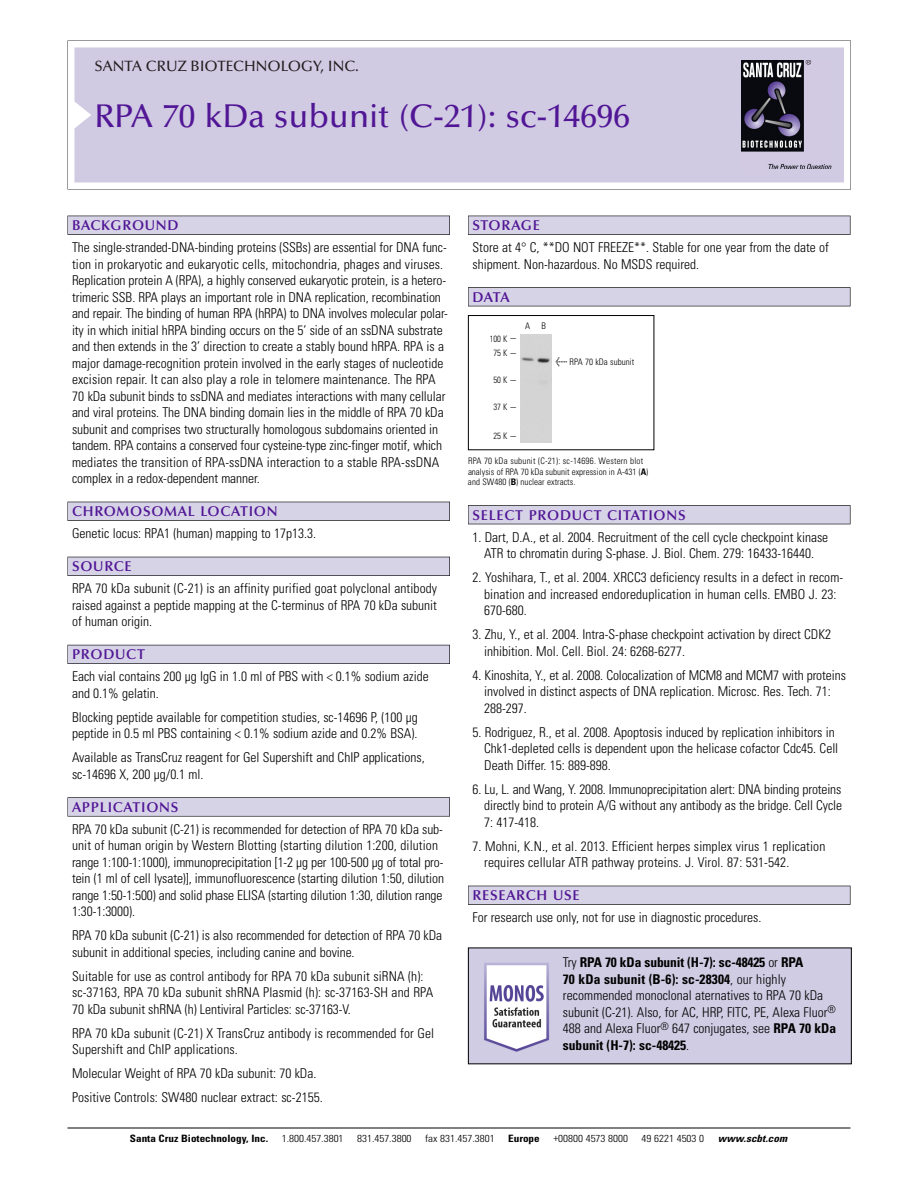
<style>
.page{position:relative;width:918px;height:1188px;background:#fff}
.page>*{position:absolute;margin:0;border:0;box-sizing:border-box;transform-origin:0 0}
.t1{font:500 33px "Optima";color:#511695}
.t2{font:500 15px "Optima";color:#231f20}
.t3{font:600 14.25px "Optima";letter-spacing:.05em;color:#511695}
.t4{font:300 condensed 13.5px/16.5px "Univers";color:#000}
.t5{font:300 condensed 10.2px "Univers";color:#000;scale:1.1 1}
.t6{font:700 condensed 10.2px "Univers";color:#000;scale:1.1 1}
.t7{font:italic 700 condensed 10.2px "Univers";letter-spacing:.005em;color:#000;scale:1.1 1}
.t8{font:300 condensed 9px/10.5px "Univers";letter-spacing:.005em;color:#000}
.t9{font:300 condensed 9px/14.4px "Univers";letter-spacing:.005em;color:#000;text-align:center;scale:.95 1}
.s1{font-family:"Meta Plus";font-weight:400;font-stretch:normal;font-size:10.5px}
.s2{font-weight:700}
</style>
<div class="page">
<svg style="left:68px;top:40px;width:783px;height:149px"></svg>
<div style="left:74px;top:47px;width:770px;height:135px;background:#d1cae3"></div>
<img style="left:741px;top:60px;width:90px;height:108px">
<div style="left:68px;top:216px;width:382px;height:19px;background:#525155"></div>
<div style="left:68px;top:216px;width:381px;height:18px;background:#d7d3e7"></div>
<div style="left:68px;top:502px;width:382px;height:19px;background:#515055"></div>
<div style="left:68px;top:502px;width:381px;height:18px;background:#d7d3e7"></div>
<div style="left:68px;top:557px;width:382px;height:19px;background:#525158"></div>
<div style="left:68px;top:557px;width:381px;height:18px;background:#d7d3e7"></div>
<div style="left:68px;top:645px;width:382px;height:19px;background:#54535a"></div>
<div style="left:68px;top:645px;width:381px;height:18px;background:#d7d3e7"></div>
<svg style="left:68px;top:797px;width:382px;height:20px"></svg>
<div style="left:68px;top:798px;width:381px;height:18px;background:#d7d3e7"></div>
<div style="left:468px;top:216px;width:382px;height:19px;background:#525155"></div>
<div style="left:468px;top:216px;width:382px;height:18px;background:#d7d3e7"></div>
<div style="left:468px;top:287px;width:382px;height:19px;background:#525155"></div>
<div style="left:468px;top:288px;width:382px;height:18px;background:#d7d3e7"></div>
<div style="left:468px;top:505px;width:382px;height:19px;background:#525156"></div>
<div style="left:468px;top:506px;width:382px;height:18px;background:#d7d3e7"></div>
<div style="left:468px;top:886px;width:382px;height:19px;background:#515055"></div>
<div style="left:468px;top:886px;width:382px;height:18px;background:#d7d3e7"></div>
<hr style="left:68px;top:1128px;width:782px;height:1px;background:#000">
<div style="left:468px;top:315px;width:186px;height:135px;border:1px solid #000"></div>
<div style="left:520px;top:334px;width:31px;height:108px;background:#d4d4d4"></div>
<img style="left:470px;top:950px;width:380px;height:112px">
<p class="t2" style="left:94px;top:61px;width:266px">SANTA CRUZ BIOTECHNOLOGY, INC.</p>
<h1 class="t1" style="left:94px;top:103px;width:537px">RPA 70 kDa subunit (C-21): sc-14696</h1>
<p class="t3" style="left:72px;top:219px;width:108px">BACKGROUND</p>
<p class="t4" style="left:72px;top:240px;width:378px">The single-stranded-DNA-binding proteins (SSBs) are essential for DNA func&shy;tion in prokaryotic and eukaryotic cells, mitochondria, phages and viruses.<br>Replication protein A (RPA), a highly conserved eukaryotic protein, is a hetero&shy;trimeric SSB. RPA plays an important role in DNA replication, recombination and repair. The binding of human RPA (hRPA) to DNA involves molecular polar&shy;ity in which initial hRPA binding occurs on the 5’ side of an ssDNA substrate and then extends in the 3’ direction to create a stably bound hRPA. RPA is a major damage-recognition protein involved in the early stages of nucleotide excision repair. It can also play a role in telomere maintenance. The RPA 70 kDa subunit binds to ssDNA and mediates interactions with many cellular and viral proteins. The DNA binding domain lies in the middle of RPA 70 kDa subunit and comprises two structurally homologous subdomains oriented in tandem. RPA contains a conserved four cysteine-type zinc-finger motif, which mediates the transition of RPA-ssDNA interaction to a stable RPA-ssDNA complex in a redox-dependent manner.</p>
<p class="t3" style="left:72px;top:506px;width:207px">CHROMOSOMAL LOCATION</p>
<p class="t4" style="left:72px;top:526px;width:246px">Genetic locus: RPA1 (human) mapping to 17p13.3.</p>
<p class="t3" style="left:72px;top:561px;width:61px">SOURCE</p>
<p class="t4" style="left:72px;top:581px;width:367px;text-align:justify">RPA 70 kDa subunit (C-21) is an affinity purified goat polyclonal antibody raised against a peptide mapping at the C-terminus of RPA 70 kDa subunit of human origin.</p>
<p class="t3" style="left:72px;top:649px;width:74px">PRODUCT</p>
<p class="t4" style="left:72px;top:669px;width:358px">Each vial contains 200 µg IgG in 1.0 ml of PBS with &lt; 0.1% sodium azide and 0.1% gelatin.</p>
<p class="t4" style="left:72px;top:710px;width:347px">Blocking peptide available for competition studies, sc-14696 P, (100 µg peptide in 0.5 ml PBS containing &lt; 0.1% sodium azide and 0.2% BSA).</p>
<p class="t4" style="left:72px;top:750px;width:354px">Available as TransCruz reagent for Gel Supershift and ChIP applications, sc-14696 X, 200 µg/0.1 ml.</p>
<p class="t3" style="left:72px;top:801px;width:108px">APPLICATIONS</p>
<p class="t4" style="left:72px;top:822px;width:374px">RPA 70 kDa subunit (C-21) is recommended for detection of RPA 70 kDa sub&shy;unit of human origin by Western Blotting (starting dilution 1:200, dilution range 1:100-1:1000), immunoprecipitation [1-2 µg per 100-500 µg of total pro&shy;tein (1 ml of cell lysate)], immunofluorescence (starting dilution 1:50, dilution range 1:50-1:500) and solid phase ELISA (starting dilution 1:30, dilution range 1:30-1:3000).</p>
<p class="t4" style="left:72px;top:928px;width:372px">RPA 70 kDa subunit (C-21) is also recommended for detection of RPA 70 kDa subunit in additional species, including canine and bovine.</p>
<p class="t4" style="left:72px;top:969px;width:363px">Suitable for use as control antibody for RPA 70 kDa subunit siRNA (h): sc-37163, RPA 70 kDa subunit shRNA Plasmid (h): sc-37163-SH and RPA<br>70 kDa subunit shRNA (h) Lentiviral Particles: sc-37163-V.</p>
<p class="t4" style="left:72px;top:1026px;width:364px">RPA 70 kDa subunit (C-21) X TransCruz antibody is recommended for Gel<br>Supershift and ChIP applications.</p>
<p class="t4" style="left:72px;top:1063px;width:252px;line-height:24px">Molecular Weight of RPA 70 kDa subunit: 70 kDa.<br>Positive Controls: SW480 nuclear extract: sc-2155.</p>
<p class="t3" style="left:473px;top:219px;width:69px">STORAGE</p>
<p class="t4" style="left:473px;top:240px;width:358px">Store at 4° C, **DO NOT FREEZE**. Stable for one year from the date of shipment. Non-hazardous. No MSDS required.</p>
<p class="t3" style="left:473px;top:291px;width:39px">DATA</p>
<p class="t9" style="left:490px;top:333px;width:30px">100 K -<br>75K-</p>
<p class="t9" style="left:494px;top:374px;width:26px">50K-</p>
<p class="t9" style="left:494px;top:401px;width:26px">37K-</p>
<p class="t9" style="left:494px;top:429px;width:26px">25K-</p>
<p class="t8" style="left:525px;top:322px;width:22px">A B</p>
<p class="t8" style="left:555px;top:357px;width:80px"><span class="s1">&lt;</span> RPA 70 kDa subunit</p>
<p class="t8" style="left:468px;top:457px;width:182px">RPA 70 kDa subunit (C-21): sc-14696. Western blot analysis of RPA 70 kDa subunit expression in A-431 (<span class="s2">A</span>) and SW480 (<span class="s2">B</span>) nuclear extracts.</p>
<p class="t3" style="left:473px;top:509px;width:215px">SELECT PRODUCT CITATIONS</p>
<p class="t4" style="left:473px;top:530px;width:357px;text-align:center">1. Dart, D.A., et al. 2004. Recruitment of the cell cycle checkpoint kinase<br>ATR to chromatin during S-phase. J. Biol. Chem. 279: 16433-16440.</p>
<p class="t4" style="left:484px;top:570px;width:361px;text-indent:-12px">2. Yoshihara, T., et al. 2004. XRCC3 deficiency results in a defect in recom&shy;bination and increased endoreduplication in human cells. EMBO J. 23:<br>670-680.</p>
<p class="t4" style="left:484px;top:627px;width:348px;text-indent:-12px">3. Zhu, Y., et al. 2004. Intra-S-phase checkpoint activation by direct CDK2 inhibition. Mol. Cell. Biol. 24: 6268-6277.</p>
<p class="t4" style="left:484px;top:668px;width:363px;text-indent:-12px">4. Kinoshita, Y., et al. 2008. Colocalization of MCM8 and MCM7 with proteins involved in distinct aspects of DNA replication. Microsc. Res. Tech. 71:<br>288-297.</p>
<p class="t4" style="left:484px;top:725px;width:356px;text-indent:-12px">5. Rodriguez, R., et al. 2008. Apoptosis induced by replication inhibitors in<br>Chk1-depleted cells is dependent upon the helicase cofactor Cdc45. Cell<br>Death Differ. 15: 889-898.</p>
<p class="t4" style="left:484px;top:782px;width:360px;text-align:justify;text-indent:-12px">6. Lu, L. and Wang, Y. 2008. Immunoprecipitation alert: DNA binding proteins directly bind to protein A/G without any antibody as the bridge. Cell Cycle 7: 417-418.</p>
<p class="t4" style="left:484px;top:839px;width:343px;text-indent:-12px">7. Mohni, K.N., et al. 2013. Efficient herpes simplex virus 1 replication requires cellular ATR pathway proteins. J. Virol. 87: 531-542.</p>
<p class="t3" style="left:473px;top:890px;width:109px">RESEARCH USE</p>
<p class="t4" style="left:473px;top:910px;width:290px">For research use only, not for use in diagnostic procedures.</p>
<p class="t4" style="left:563px;top:955px;width:275px">Try <span class="s2">RPA 70 kDa subunit (H-7): sc-48425</span> or <span class="s2">RPA<br>70 kDa subunit (B-6): sc-28304</span>, our highly recommended monoclonal aternatives to RPA 70 kDa subunit (C-21). Also, for AC, HRP, FITC, PE, Alexa Fluor<sup>® </sup>488 and Alexa Fluor<sup>®</sup> 647 conjugates, see <span class="s2">RPA 70 kDa subunit (H-7): sc-48425</span>.</p>
<p class="t6" style="left:130px;top:1135px;width:127px">Santa Cruz Biotechnology, Inc.</p>
<p class="t5" style="left:282px;top:1135px;width:58px">1.800.457.3801</p>
<p class="t5" style="left:357px;top:1135px;width:51px">831.457.3800</p>
<p class="t5" style="left:425px;top:1135px;width:65px">fax 831.457.3801</p>
<p class="t6" style="left:508px;top:1135px;width:30px">Europe</p>
<p class="t5" style="left:553px;top:1135px;width:69px">+00800 4573 8000</p>
<p class="t5" style="left:642px;top:1135px;width:58px">49 6221 4503 0</p>
<p class="t7" style="left:718px;top:1135px;width:64px">www.scbt.com</p>
</div>
